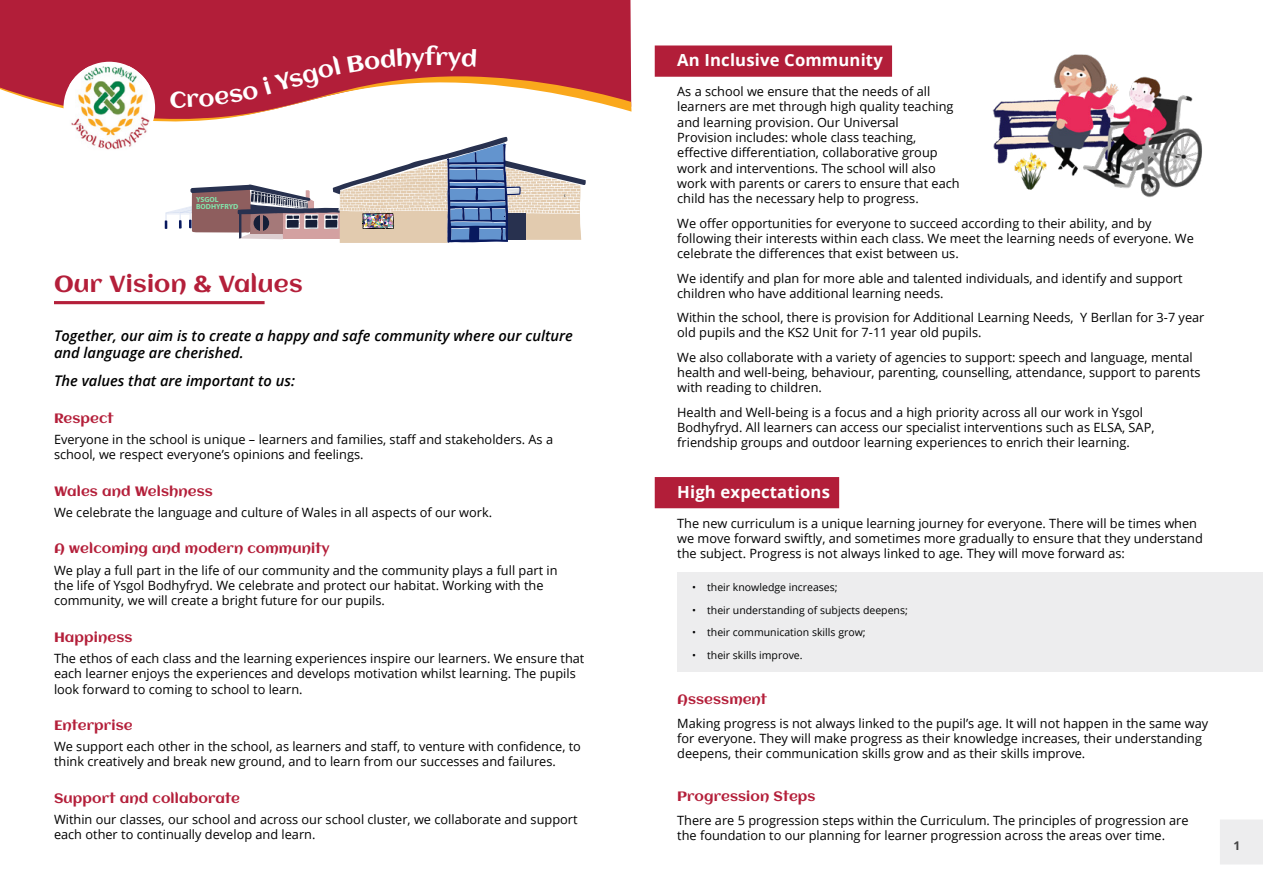
<style>
.page{position:relative;width:1263px;height:893px;background:#fff}
.page>*{position:absolute;margin:0;border:0;box-sizing:border-box;transform-origin:0 0}
.t1{font:23.1px "Aclonica";letter-spacing:.01em;color:#b41f3a}
.t2{font:22.8px "Aclonica";color:#fff}
.t3{font:700 16.65px "Open Sans";letter-spacing:.01em;color:#fff}
.t4{font:italic 600 14.7px/17.7px "Open Sans";color:#000101}
.t5{font:13.5px "Aclonica";letter-spacing:.01em;color:#b41f3a}
.t6{font:12.75px/15.3px "Open Sans";color:#000}
.t7{font:12.75px/15.3px "Open Sans";color:#000101}
.t8{font:700 12px "Open Sans";color:#444}
.t9{font:10.5px "Open Sans";color:#000101}
.t10{font:700 7.5px/7.8px "Myriad Pro";color:#83e5ab}
</style>
<div class="page">
<div style="left:1220px;top:819px;width:43px;height:45px;background:#ededee"></div>
<div style="left:655px;top:46px;width:237px;height:31px;background:#b21e39"></div>
<div style="left:655px;top:477px;width:184px;height:31px;background:#b21e39"></div>
<div style="left:677px;top:573px;width:586px;height:31px;background:#ededee"></div>
<div style="left:677px;top:595px;width:586px;height:32px;background:#ededee"></div>
<div style="left:677px;top:618px;width:586px;height:31px;background:#ededee"></div>
<div style="left:677px;top:640px;width:586px;height:32px;background:#ededee"></div>
<svg style="left:165px;top:137px;width:421px;height:106px"></svg>
<hr style="left:54px;top:301px;width:211px;height:3px;background:#b41f3a">
<div style="left:0;top:0;width:631px;height:48px;background:#b21e39"></div>
<img style="left:71px;top:124px;width:77px;height:26px">
<img style="left:992px;top:54px;width:210px;height:144px">
<svg style="left:0;top:48px;width:631px;height:76px"></svg>
<p class="t10" style="left:196px;top:195px;width:44px">YSGOL<br>BODHYFRYD</p>
<h2 class="t2" style="left:425px;top:42px;width:13px">f</h2>
<h1 class="t1" style="left:54px;top:267px;width:250px">Our Vision &amp; Values</h1>
<p class="t4" style="left:54px;top:326px;width:520px">Together, our aim is to create a happy and safe community where our culture and language are cherished.</p>
<p class="t4" style="left:54px;top:372px;width:242px">The values that are important to us:</p>
<p class="t5" style="left:54px;top:409px;width:61px">Respect</p>
<p class="t6" style="left:54px;top:431px;width:501px">Everyone in the school is unique – learners and families, staff and stakeholders. As a school, we respect everyone’s opinions and feelings.</p>
<p class="t5" style="left:54px;top:482px;width:160px">Wales and Welshness</p>
<p class="t6" style="left:54px;top:504px;width:440px">We celebrate the language and culture of Wales in all aspects of our work.</p>
<p class="t5" style="left:54px;top:539px;width:277px">A welcoming and modern community</p>
<p class="t6" style="left:54px;top:562px;width:505px">We play a full part in the life of our community and the community plays a full part in the life of Ysgol Bodhyfryd. We celebrate and protect our habitat. Working with the community, we will create a bright future for our pupils.</p>
<p class="t5" style="left:54px;top:628px;width:80px">Happiness</p>
<p class="t6" style="left:54px;top:650px;width:532px">The ethos of each class and the learning experiences inspire our learners. We ensure that each learner enjoys the experiences and develops motivation whilst learning. The pupils look forward to coming to school to learn.</p>
<p class="t5" style="left:54px;top:716px;width:80px">Enterprise</p>
<p class="t6" style="left:54px;top:739px;width:528px">We support each other in the school, as learners and staff, to venture with confidence, to think creatively and break new ground, and to learn from our successes and failures.</p>
<p class="t5" style="left:54px;top:789px;width:187px">Support and collaborate</p>
<p class="t7" style="left:54px;top:811px;width:525px">Within our classes, our school and across our school cluster, we collaborate and support each other to continually develop and learn.</p>
<h3 class="t3" style="left:677px;top:49px;width:207px">An Inclusive Community</h3>
<p class="t6" style="left:677px;top:84px;width:284px">As a school we ensure that the needs of all learners are met through high quality teaching and learning provision. Our Universal<br>Provision includes: whole class teaching, effective differentiation, collaborative group work and interventions. The school will also work with parents or carers to ensure that each child has the necessary help to progress.</p>
<p class="t6" style="left:677px;top:215px;width:518px">We offer opportunities for everyone to succeed according to their ability, and by following their interests within each class. We meet the learning needs of everyone. We celebrate the differences that exist between us.</p>
<p class="t6" style="left:677px;top:270px;width:507px">We identify and plan for more able and talented individuals, and identify and support children who have additional learning needs.</p>
<p class="t6" style="left:677px;top:309px;width:529px">Within the school, there is provision for Additional Learning Needs, Y Berllan for 3-7 year old pupils and the KS2 Unit for 7-11 year old pupils.</p>
<p class="t6" style="left:677px;top:349px;width:525px">We also collaborate with a variety of agencies to support: speech and language, mental health and well-being, behaviour, parenting, counselling, attendance, support to parents with reading to children.</p>
<p class="t6" style="left:677px;top:404px;width:479px">Health and Well-being is a focus and a high priority across all our work in Ysgol<br>Bodhyfryd. All learners can access our specialist interventions such as ELSA, SAP, friendship groups and outdoor learning experiences to enrich their learning.</p>
<h3 class="t3" style="left:677px;top:480px;width:154px">High expectations</h3>
<p class="t6" style="left:677px;top:515px;width:527px">The new curriculum is a unique learning journey for everyone. There will be times when we move forward swiftly, and sometimes more gradually to ensure that they understand the subject. Progress is not always linked to age. They will move forward as:</p>
<p class="t9" style="left:692px;top:580px;width:147px">• their knowledge increases;</p>
<p class="t9" style="left:692px;top:603px;width:217px">• their understanding of subjects deepens;</p>
<p class="t9" style="left:692px;top:625px;width:175px">• their communication skills grow;</p>
<p class="t9" style="left:692px;top:648px;width:112px">• their skills improve.</p>
<p class="t5" style="left:677px;top:690px;width:91px">Assessment</p>
<p class="t6" style="left:677px;top:715px;width:532px">Making progress is not always linked to the pupil’s age. It will not happen in the same way for everyone. They will make progress as their knowledge increases, their understanding deepens, their communication skills grow and as their skills improve.</p>
<p class="t5" style="left:677px;top:787px;width:140px">Progression Steps</p>
<p class="t6" style="left:677px;top:812px;width:513px">There are 5 progression steps within the Curriculum. The principles of progression are the foundation to our planning for learner progression across the areas over time.</p>
<p class="t8" style="left:1233px;top:837px;width:8px">1</p>
</div>
